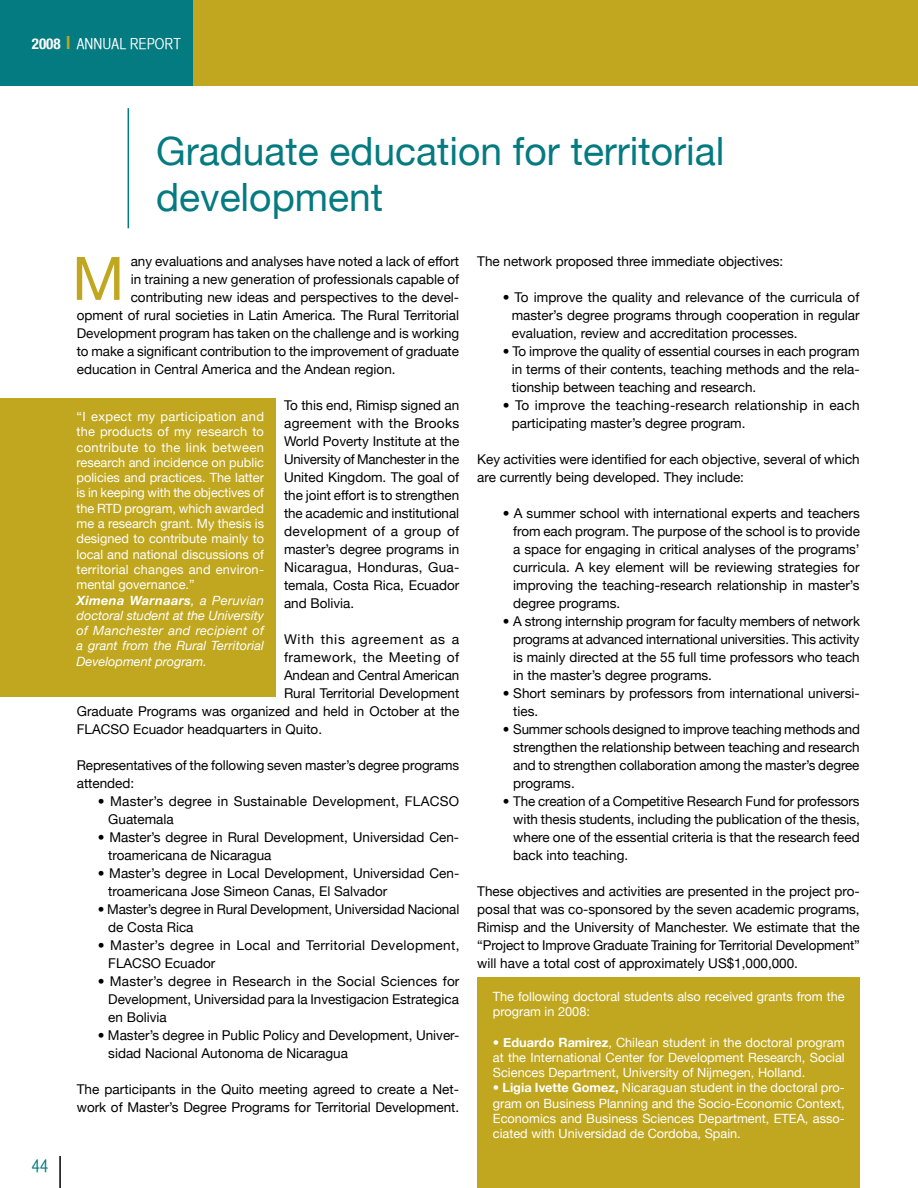
<style>
.page{position:relative;width:918px;height:1188px;background:#fff}
.page>*{position:absolute;margin:0;border:0;box-sizing:border-box;transform-origin:0 0}
.t1{font:60px "Helvetica Neue";color:#c0a71f}
.t2{font:39px/46.8px "Helvetica Neue";color:#047a81}
.t3{font:18px "Helvetica CY Plain";color:#047a81}
.t4{font:15px "Helvetica CY Plain";color:#fff}
.t5{font:13.5px/18px "Helvetica Neue";color:#000}
.t6{font:13.5px/18px "Helvetica Neue";letter-spacing:.025em;color:#000}
.t7{font:13.5px "Helvetica Neue";letter-spacing:.03em;color:#000}
.t8{font:13.5px "Helvetica Neue";letter-spacing:.05em;color:#000}
.t9{font:12.75px/15.3px "Helvetica Neue";color:#fff}
.s1{font-family:"Helvetica Neue";font-weight:700;font-stretch:condensed}
.s2{font-family:"Helvetica Neue";font-weight:700;font-stretch:condensed;font-size:18px;color:#c0a71f}
.s3{font-weight:700;font-style:italic}
.s4{font-style:italic}
.s5{font-weight:700}
</style>
<div class="page">
<hr style="left:59px;top:1156px;width:2px;height:32px;background:#000">
<div style="left:0;top:0;width:193px;height:85px;background:#047a81"></div>
<div style="left:193px;top:0;width:725px;height:85px;background:#c0a71f"></div>
<hr style="left:128px;top:108px;width:1px;height:120px;background:#047a81">
<div style="left:0;top:398px;width:276px;height:299px;background:#c0a71f"></div>
<div style="left:477px;top:977px;width:383px;height:211px;background:#c0a71f"></div>
<p class="t4" style="left:32px;top:35px;width:151px"><span class="s1">2008</span> <span class="s2">l</span> ANNUAL REPORT</p>
<h3 class="t3" style="left:32px;top:1156px;width:18px">44</h3>
<h2 class="t2" style="left:156px;top:127px;width:570px">Graduate education for territorial development</h2>
<p class="t5" style="left:131px;top:252px;width:330px">any evaluations and analyses have noted a lack of effort</p>
<p class="t5" style="left:131px;top:270px;width:330px">in training a new generation of professionals capable of</p>
<p class="t5" style="left:131px;top:288px;width:330px">contributing new ideas and perspectives to the devel-</p>
<p class="t5" style="left:77px;top:306px;width:384px">opment of rural societies in Latin America. The Rural Territorial</p>
<p class="t5" style="left:77px;top:324px;width:384px">Development program has taken on the challenge and is working</p>
<p class="t5" style="left:77px;top:342px;width:384px">to make a significant contribution to the improvement of graduate</p>
<p class="t5" style="left:77px;top:360px;width:320px">education in Central America and the Andean region.</p>
<p class="t5" style="left:284px;top:396px;width:177px;text-align:justify">To this end, Rimisp signed an agreement with the Brooks World Poverty Institute at the University of Manchester in the United Kingdom. The goal of the joint effort is to strengthen the academic and institutional development of a group of master’s degree programs in Nicaragua, Honduras, Gua&shy;temala, Costa Rica, Ecuador and Bolivia.</p>
<p class="t8" style="left:284px;top:631px;width:177px">With this agreement as a</p>
<p class="t7" style="left:284px;top:649px;width:177px">framework, the Meeting of</p>
<p class="t5" style="left:284px;top:666px;width:177px">Andean and Central American</p>
<p class="t5" style="left:284px;top:684px;width:177px">Rural Territorial Development</p>
<p class="t5" style="left:77px;top:702px;width:384px">Graduate Programs was organized and held in October at the</p>
<p class="t5" style="left:77px;top:720px;width:247px">FLACSO Ecuador headquarters in Quito.</p>
<p class="t5" style="left:77px;top:756px;width:384px">Representatives of the following seven master’s degree programs attended:</p>
<p class="t5" style="left:108px;top:792px;width:352px;text-indent:-10px">• Master’s degree in Sustainable Development, FLACSO<br>Guatemala</p>
<p class="t5" style="left:108px;top:828px;width:352px;text-indent:-11px">• Master’s degree in Rural Development, Universidad Cen&shy;troamericana de Nicaragua</p>
<p class="t5" style="left:108px;top:864px;width:352px;text-indent:-11px">• Master’s degree in Local Development, Universidad Cen&shy;troamericana Jose Simeon Canas, El Salvador</p>
<p class="t5" style="left:108px;top:900px;width:353px;text-indent:-10px">• Master’s degree in Rural Development, Universidad Nacional de Costa Rica</p>
<p class="t6" style="left:108px;top:936px;width:353px;text-indent:-10px">• Master’s degree in Local and Territorial Development,<br>FLACSO Ecuador</p>
<p class="t5" style="left:108px;top:972px;width:353px;text-align:justify;text-indent:-10px">• Master’s degree in Research in the Social Sciences for Development, Universidad para la Investigacion Estrategica en Bolivia</p>
<p class="t5" style="left:108px;top:1026px;width:352px;text-indent:-11px">• Master’s degree in Public Policy and Development, Univer&shy;sidad Nacional Autonoma de Nicaragua</p>
<p class="t5" style="left:77px;top:1080px;width:384px">The participants in the Quito meeting agreed to create a Net&shy;work of Master’s Degree Programs for Territorial Development.</p>
<p class="t5" style="left:477px;top:252px;width:308px">The network proposed three immediate objectives:</p>
<p class="t5" style="left:512px;top:288px;width:349px;text-align:justify;text-indent:-9px">• To improve the quality and relevance of the curricula of master’s degree programs through cooperation in regular evaluation, review and accreditation processes.</p>
<p class="t5" style="left:512px;top:342px;width:349px;text-align:justify;text-indent:-9px">• To improve the quality of essential courses in each program in terms of their contents, teaching methods and the rela&shy;tionship between teaching and research.</p>
<p class="t5" style="left:512px;top:396px;width:349px;text-indent:-9px">• To improve the teaching-research relationship in each participating master’s degree program.</p>
<p class="t5" style="left:477px;top:450px;width:384px">Key activities were identified for each objective, several of which are currently being developed. They include:</p>
<p class="t5" style="left:513px;top:504px;width:348px;text-align:justify;text-indent:-11px">• A summer school with international experts and teachers from each program. The purpose of the school is to provide a space for engaging in critical analyses of the programs’ curricula. A key element will be reviewing strategies for improving the teaching-research relationship in master’s degree programs.</p>
<p class="t5" style="left:513px;top:612px;width:348px;text-align:justify;text-indent:-10px">• A strong internship program for faculty members of network programs at advanced international universities. This activity is mainly directed at the 55 full time professors who teach in the master’s degree programs.</p>
<p class="t5" style="left:513px;top:684px;width:348px;text-indent:-11px">• Short seminars by professors from international universi&shy;ties.</p>
<p class="t5" style="left:513px;top:720px;width:348px;text-align:justify;text-indent:-10px">• Summer schools designed to improve teaching methods and strengthen the relationship between teaching and research and to strengthen collaboration among the master’s degree programs.</p>
<p class="t5" style="left:513px;top:792px;width:348px;text-align:justify;text-indent:-10px">• The creation of a Competitive Research Fund for professors with thesis students, including the publication of the thesis, where one of the essential criteria is that the research feed back into teaching.</p>
<p class="t5" style="left:477px;top:882px;width:384px;text-align:justify">These objectives and activities are presented in the project pro&shy;posal that was co-sponsored by the seven academic programs, Rimisp and the University of Manchester. We estimate that the “Project to Improve Graduate Training for Territorial Development” will have a total cost of approximately US$1,000,000.</p>
<h1 class="t1" style="left:72px;top:243px;width:54px">M</h1>
<p class="t9" style="left:77px;top:409px;width:189px">“I expect my participation and the products of my research to contribute to the link between research and incidence on public policies and practices. The latter is in keeping with the objectives of the RTD program, which awarded me a research grant. My thesis is designed to contribute mainly to local and national discussions of territorial changes and environ&shy;mental governance.”<br><span class="s3">Ximena Warnaars</span><span class="s4">, a Peruvian doctoral student at the University of Manchester and recipient of a grant from the Rural Territorial<br>Development program.</span></p>
<p class="t9" style="left:493px;top:988px;width:353px">The following doctoral students also received grants from the program in 2008:</p>
<p class="t9" style="left:493px;top:1034px;width:353px;text-align:justify">• <span class="s5">Eduardo Ramirez</span>, Chilean student in the doctoral program at the International Center for Development Research, Social Sciences Department, University of Nijmegen, Holland.</p>
<p class="t9" style="left:493px;top:1080px;width:353px;text-align:justify">• <span class="s5">Ligia Ivette Gomez,</span> Nicaraguan student in the doctoral pro&shy;gram on Business Planning and the Socio-Economic Context, Economics and Business Sciences Department, ETEA, asso&shy;ciated with Universidad de Cordoba, Spain.</p>
</div>
